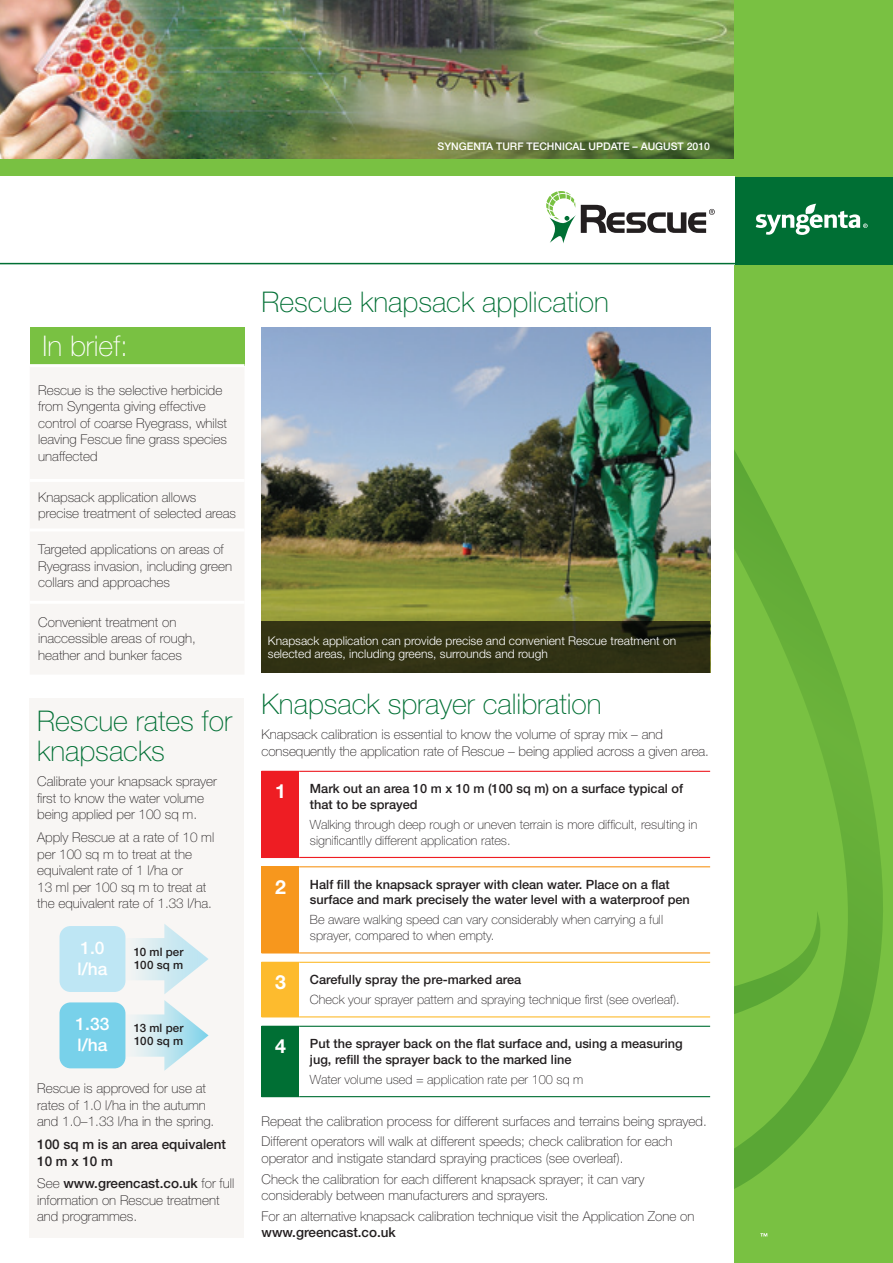
<style>
.page{position:relative;width:893px;height:1263px;background:#fff}
.page>*{position:absolute;margin:0;border:0;box-sizing:border-box;transform-origin:0 0}
.t1{font:100 28.5px/30px "Helvetica Neue LT Std";color:#006f34}
.t2{font:100 28.5px "Helvetica Neue LT Std";color:#fff}
.t3{font:500 17.4px/20.9px "Helvetica Neue LT Std";color:#fff}
.t4{font:100 13.5px/16.5px "Helvetica Neue LT Std";color:#231f20}
.t5{font:500 13.5px/16.5px "Helvetica Neue LT Std";color:#231f20}
.t6{font:100 12.75px/15.8px "Helvetica Neue LT Std";color:#231f20}
.t7{font:500 12.75px/15.8px "Helvetica Neue LT Std";color:#231f20}
.t8{font:300 12px/13.5px "Helvetica Neue LT Std";color:#fff}
.t9{font:500 11.55px/13px "Helvetica Neue LT Std";letter-spacing:.02em;color:#231f20}
.t10{font:500 10.5px "Helvetica Neue LT Std";color:#fff}
.s1{font-weight:500}
.s2{font-weight:700;font-size:19.5px;color:#fff}
</style>
<div class="page">
<img style="left:0;top:0;width:734px;height:159px">
<div style="left:734px;top:0;width:159px;height:1263px;background:#79c142"></div>
<svg style="left:734px;top:450px;width:149px;height:739px"></svg>
<div style="left:734px;top:174px;width:159px;height:90px;background:#006f34"></div>
<div style="left:0;top:159px;width:893px;height:17px;background:#79c142"></div>
<svg style="left:756px;top:204px;width:112px;height:31px"></svg>
<svg style="left:760px;top:1233px;width:7px;height:3px"></svg>
<hr style="left:0;top:263px;width:893px;height:1px;background:#006f34">
<svg style="left:546px;top:191px;width:169px;height:52px"></svg>
<div style="left:30px;top:327px;width:214px;height:39px;background:#79c142"></div>
<div style="left:30px;top:368px;width:214px;height:306px;background:#f8f6f4"></div>
<hr style="left:30px;top:479px;width:214px;height:3px;background:#fff">
<hr style="left:30px;top:528px;width:214px;height:3px;background:#fff">
<hr style="left:30px;top:364px;width:214px;height:3px;background:#fff">
<hr style="left:30px;top:601px;width:214px;height:3px;background:#fff">
<img style="left:261px;top:327px;width:449px;height:295px">
<div style="left:261px;top:622px;width:449px;height:51px;background:#313213"></div>
<div style="left:261px;top:771px;width:38px;height:86px;background:#ee1d23"></div>
<div style="left:261px;top:867px;width:38px;height:86px;background:#f7971d"></div>
<div style="left:261px;top:962px;width:38px;height:55px;background:#fdbb2e"></div>
<div style="left:261px;top:1026px;width:38px;height:71px;background:#006f34"></div>
<hr style="left:299px;top:771px;width:411px;height:1px;background:#ee1d23">
<hr style="left:299px;top:857px;width:411px;height:1px;background:#ee1d23">
<hr style="left:261px;top:857px;width:38px;height:1px;background:#ee1d23">
<hr style="left:261px;top:866px;width:38px;height:1px;background:#f7971d">
<hr style="left:299px;top:866px;width:411px;height:1px;background:#f7971d">
<hr style="left:299px;top:952px;width:411px;height:1px;background:#f7971d">
<hr style="left:299px;top:1026px;width:411px;height:1px;background:#006f34">
<hr style="left:299px;top:1096px;width:411px;height:1px;background:#006f34">
<hr style="left:299px;top:962px;width:411px;height:1px;background:#fdbb2e">
<hr style="left:299px;top:1016px;width:411px;height:1px;background:#fdbb2e">
<div style="left:29px;top:698px;width:214px;height:539px;background:#f8f6f4"></div>
<svg style="left:119px;top:1000px;width:90px;height:71px"></svg>
<svg style="left:120px;top:924px;width:88px;height:70px"></svg>
<div style="left:60px;top:1002px;width:65px;height:66px;background:#78d1ea;border-radius:11px"></div>
<div style="left:60px;top:926px;width:65px;height:66px;background:#bee6f4;border-radius:11px"></div>
<p class="t10" style="left:438px;top:140px;width:274px">SYNGENTA TURF TECHNICAL UPDATE – AUGUST 2010</p>
<h1 class="t2" style="left:43px;top:329px;width:87px">In brief:</h1>
<p class="t4" style="left:38px;top:382px;width:190px">Rescue is the selective herbicide from Syngenta giving effective control of coarse Ryegrass, whilst leaving Fescue fine grass species unaffected</p>
<p class="t4" style="left:38px;top:489px;width:199px">Knapsack application allows precise treatment of selected areas</p>
<p class="t4" style="left:38px;top:541px;width:195px">Targeted applications on areas of<br>Ryegrass invasion, including green collars and approaches</p>
<p class="t4" style="left:38px;top:614px;width:159px">Convenient treatment on inaccessible areas of rough, heather and bunker faces</p>
<h1 class="t1" style="left:37px;top:706px;width:196px">Rescue rates for knapsacks</h1>
<p class="t4" style="left:37px;top:773px;width:181px">Calibrate your knapsack sprayer first to know the water volume being applied per 100 sq m.</p>
<p class="t4" style="left:37px;top:829px;width:179px">Apply Rescue at a rate of 10 ml per 100 sq m to treat at the equivalent rate of 1 l/ha or<br>13 ml per 100 sq m to treat at the equivalent rate of 1.33 l/ha.</p>
<p class="t3" style="left:78px;top:937px;width:31px">1.0 l/ha</p>
<p class="t3" style="left:76px;top:1013px;width:35px">1.33 l/ha</p>
<p class="t9" style="left:134px;top:945px;width:52px">10 ml per<br>100 sq m</p>
<p class="t9" style="left:134px;top:1022px;width:51px">13 ml per<br>100 sq m</p>
<p class="t4" style="left:37px;top:1080px;width:179px">Rescue is approved for use at rates of 1.0 l/ha in the autumn and 1.0–1.33 l/ha in the spring.</p>
<p class="t5" style="left:37px;top:1136px;width:190px">100 sq m is an area equivalent<br>10 m x 10 m</p>
<p class="t4" style="left:37px;top:1175px;width:199px">See <span class="s1">www.greencast.co.uk</span> for full information on Rescue treatment and programmes.</p>
<h1 class="t1" style="left:261px;top:287px;width:349px">Rescue knapsack application</h1>
<p class="t8" style="left:268px;top:634px;width:410px">Knapsack application can provide precise and convenient Rescue treatment on selected areas, including greens, surrounds and rough</p>
<h1 class="t1" style="left:261px;top:689px;width:342px">Knapsack sprayer calibration</h1>
<p class="t4" style="left:261px;top:726px;width:449px">Knapsack calibration is essential to know the volume of spray mix – and consequently the application rate of Rescue – being applied across a given area.</p>
<p class="t7" style="left:310px;top:781px;width:375px;text-indent:-35px"><span class="s2">1</span> Mark out an area 10 m x 10 m (100 sq m) on a surface typical of that to be sprayed</p>
<p class="t6" style="left:310px;top:816px;width:389px">Walking through deep rough or uneven terrain is more difficult, resulting in significantlly different application rates.</p>
<p class="t7" style="left:310px;top:876px;width:381px;text-indent:-35px"><span class="s2">2</span> Half fill the knapsack sprayer with clean water. Place on a flat surface and mark precisely the water level with a waterproof pen</p>
<p class="t6" style="left:310px;top:912px;width:355px">Be aware walking speed can vary considerably when carrying a full sprayer, compared to when empty.</p>
<p class="t6" style="left:310px;top:970px;width:371px;line-height:20px;text-indent:-35px"><span class="s2">3</span> <span class="s1">Carefully spray the pre-marked area<br></span>Check your sprayer pattern and spraying technique first (see overleaf).</p>
<p class="t7" style="left:310px;top:1035px;width:374px;text-indent:-35px"><span class="s2">4</span> Put the sprayer back on the flat surface and, using a measuring jug, refill the sprayer back to the marked line</p>
<p class="t6" style="left:310px;top:1071px;width:275px">Water volume used = application rate per 100 sq m</p>
<p class="t4" style="left:261px;top:1110px;width:447px;line-height:20.7px">Repeat the calibration process for different surfaces and terrains being sprayed.<br>Different operators will walk at different speeds; check calibration for each</p>
<p class="t4" style="left:261px;top:1148px;width:384px;line-height:20.7px">operator and instigate standard spraying practices (see overleaf).<br>Check the calibration for each different knapsack sprayer; it can vary</p>
<p class="t4" style="left:261px;top:1185px;width:434px;line-height:20.7px">considerably between manufacturers and sprayers.<br>For an alternative knapsack calibration technique visit the Application Zone on</p>
<p class="t5" style="left:261px;top:1224px;width:136px">www.greencast.co.uk</p>
</div>
